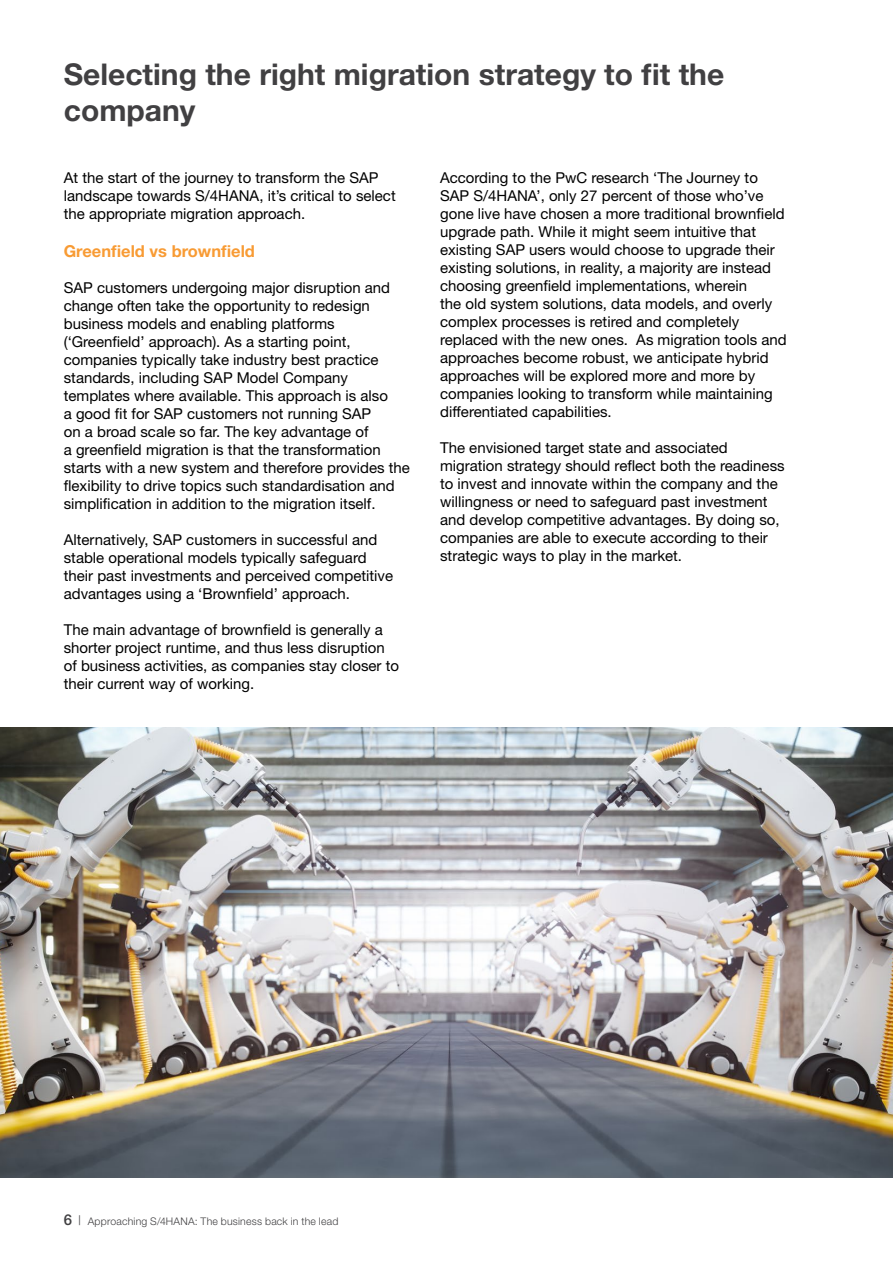
<style>
.page{position:relative;width:893px;height:1263px;background:#fff}
.page>*{position:absolute;margin:0;border:0;box-sizing:border-box;transform-origin:0 0}
.t1{font:700 30px/36px "Helvetica Neue LT Std";color:#414042}
.t2{font:700 16.5px "Helvetica Neue LT Std";color:#f89b34}
.t3{font:15px/18px "Helvetica Neue LT Std";color:#000}
.t4{font:300 10.5px "Helvetica Neue LT Std";letter-spacing:.02em;color:#414042}
.s1{font-weight:500;font-size:15px}
.s2{font-stretch:condensed;font-size:13.5px}
</style>
<div class="page">
<hr style="left:892px;top:0;width:1px;height:1178px;background:#414042">
<img style="left:0;top:727px;width:893px;height:451px">
<h1 class="t1" style="left:64px;top:56px;width:662px">Selecting the right migration strategy to fit the company</h1>
<p class="t3" style="left:64px;top:168px;width:333px">At the start of the journey to transform the SAP landscape towards S/4HANA, it’s critical to select the appropriate migration approach.</p>
<p class="t2" style="left:64px;top:240px;width:193px">Greenfield vs brownfield</p>
<p class="t3" style="left:64px;top:278px;width:348px">SAP customers undergoing major disruption and change often take the opportunity to redesign business models and enabling platforms (‘Greenfield’ approach). As a starting point, companies typically take industry best practice standards, including SAP Model Company templates where available. This approach is also<br>a good fit for SAP customers not running SAP<br>on a broad scale so far. The key advantage of<br>a greenfield migration is that the transformation starts with a new system and therefore provides the flexibility to drive topics such standardisation and simplification in addition to the migration itself.</p>
<p class="t3" style="left:64px;top:530px;width:331px">Alternatively, SAP customers in successful and stable operational models typically safeguard their past investments and perceived competitive advantages using a ‘Brownfield’ approach.</p>
<p class="t3" style="left:64px;top:620px;width:337px">The main advantage of brownfield is generally a shorter project runtime, and thus less disruption of business activities, as companies stay closer to their current way of working.</p>
<p class="t3" style="left:440px;top:168px;width:348px">According to the PwC research ‘The Journey to SAP S/4HANA’, only 27 percent of those who’ve gone live have chosen a more traditional brownfield upgrade path. While it might seem intuitive that existing SAP users would choose to upgrade their existing solutions, in reality, a majority are instead choosing greenfield implementations, wherein<br>the old system solutions, data models, and overly complex processes is retired and completely replaced with the new ones. As migration tools and approaches become robust, we anticipate hybrid approaches will be explored more and more by companies looking to transform while maintaining differentiated capabilities.</p>
<p class="t3" style="left:440px;top:438px;width:346px">The envisioned target state and associated migration strategy should reflect both the readiness to invest and innovate within the company and the willingness or need to safeguard past investment and develop competitive advantages. By doing so, companies are able to execute according to their strategic ways to play in the market.</p>
<p class="t4" style="left:64px;top:1215px;width:276px"><span class="s1">6</span> <span class="s2">|</span> Approaching S/4HANA: The business back in the lead</p>
</div>
